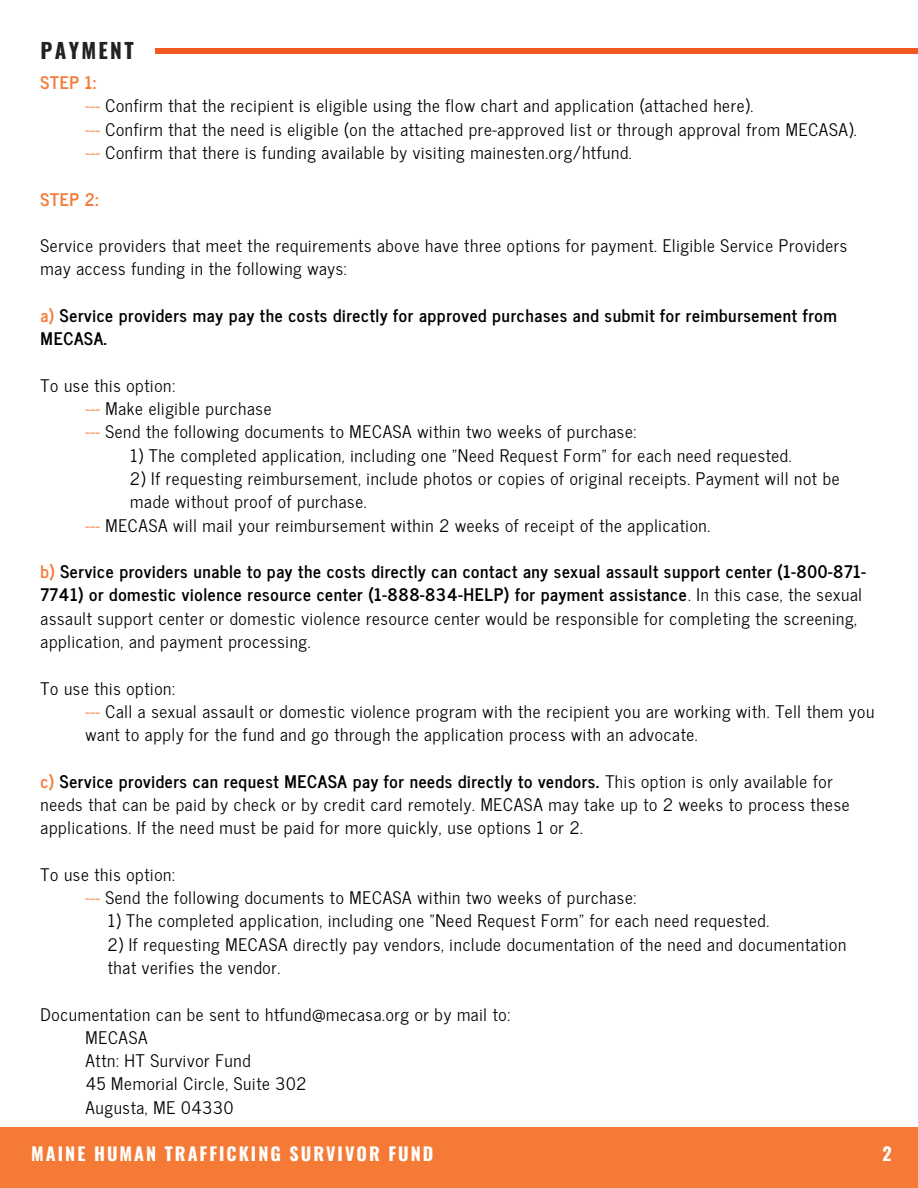
<style>
.page{position:relative;width:918px;height:1188px;background:#fff}
.page>*{position:absolute;margin:0;border:0;box-sizing:border-box;transform-origin:0 0}
.t1{font:700 21px "Oswald";letter-spacing:.11em;color:#222}
.t2{font:700 18px "Oswald";letter-spacing:.11em;color:#fff}
.t3{font:17.25px/23.2px "News Cycle";letter-spacing:.04em;color:#000}
.t4{font:700 17.25px/23.2px "News Cycle";letter-spacing:.04em;color:#000}
.t5{font:700 17.25px "News Cycle";letter-spacing:.04em;color:#f57a36}
.s1{color:#f57a36}
.s2{font-weight:400}
.s3{font-weight:700;color:#f57a36}
.s4{font-weight:700}
</style>
<div class="page">
<div style="left:0;top:1127px;width:918px;height:61px;background:#f57a36"></div>
<hr style="left:155px;top:49px;width:763px;height:4px;background:#f35823">
<p class="t1" style="left:41px;top:34px;width:95px">PAYMENT</p>
<p class="t5" style="left:41px;top:68px;width:57px">STEP 1:</p>
<p class="t3" style="left:85px;top:93px;width:669px"><span class="s1">---</span> Confirm that the recipient is eligible using the flow chart and application (attached here).</p>
<p class="t3" style="left:85px;top:117px;width:773px"><span class="s1">---</span> Confirm that the need is eligible (on the attached pre-approved list or through approval from MECASA).</p>
<p class="t3" style="left:85px;top:140px;width:548px"><span class="s1">---</span> Confirm that there is funding available by visiting mainesten.org/htfund.</p>
<p class="t5" style="left:41px;top:184px;width:59px">STEP 2:</p>
<p class="t3" style="left:41px;top:233px;width:808px">Service providers that meet the requirements above have three options for payment. Eligible Service Providers may access funding in the following ways:</p>
<p class="t4" style="left:41px;top:303px;width:798px"><span class="s1">a)</span> Service providers may pay the costs directly for approved purchases and submit for reimbursement from<br>MECASA.</p>
<p class="t3" style="left:41px;top:373px;width:136px">To use this option:</p>
<p class="t3" style="left:85px;top:396px;width:187px"><span class="s1">---</span> Make eligible purchase</p>
<p class="t3" style="left:85px;top:419px;width:552px"><span class="s1">---</span> Send the following documents to MECASA within two weeks of purchase:</p>
<p class="t3" style="left:130px;top:443px;width:663px">1) The completed application, including one "Need Request Form" for each need requested.</p>
<p class="t3" style="left:130px;top:466px;width:711px">2) If requesting reimbursement, include photos or copies of original receipts. Payment will not be made without proof of purchase.</p>
<p class="t3" style="left:85px;top:512px;width:626px"><span class="s1">---</span> MECASA will mail your reimbursement within 2 weeks of receipt of the application.</p>
<p class="t4" style="left:41px;top:559px;width:827px"><span class="s1">b)</span> Service providers unable to pay the costs directly can contact any sexual assault support center (1-800-871- 7741) or domestic violence resource center (1-888-834-HELP) for payment assistance<span class="s2">. In this case, the sexual assault support center or domestic violence resource center would be responsible for completing the screening, application, and payment processing.</span></p>
<p class="t3" style="left:41px;top:675px;width:136px">To use this option:</p>
<p class="t3" style="left:85px;top:699px;width:790px"><span class="s1">---</span> Call a sexual assault or domestic violence program with the recipient you are working with. Tell them you want to apply for the fund and go through the application process with an advocate.</p>
<p class="t3" style="left:41px;top:769px;width:810px"><span class="s3">c)</span> <span class="s4">Service providers can request MECASA pay for needs directly to vendors.</span> This option is only available for needs that can be paid by check or by credit card remotely. MECASA may take up to 2 weeks to process these applications. If the need must be paid for more quickly, use options 1 or 2.</p>
<p class="t3" style="left:41px;top:862px;width:136px">To use this option:</p>
<p class="t3" style="left:85px;top:885px;width:552px"><span class="s1">---</span> Send the following documents to MECASA within two weeks of purchase:</p>
<p class="t3" style="left:108px;top:908px;width:663px">1) The completed application, including one "Need Request Form" for each need requested.</p>
<p class="t3" style="left:108px;top:932px;width:740px">2) If requesting MECASA directly pay vendors, include documentation of the need and documentation that verifies the vendor.</p>
<p class="t3" style="left:41px;top:1001px;width:471px">Documentation can be sent to htfund@mecasa.org or by mail to:</p>
<p class="t3" style="left:85px;top:1025px;width:64px">MECASA</p>
<p class="t3" style="left:85px;top:1048px;width:167px">Attn: HT Survivor Fund</p>
<p class="t3" style="left:85px;top:1071px;width:222px">45 Memorial Circle, Suite 302</p>
<p class="t3" style="left:85px;top:1095px;width:149px">Augusta, ME 04330</p>
<p class="t2" style="left:31px;top:1139px;width:404px">MAINE HUMAN TRAFFICKING SURVIVOR FUND</p>
<p class="t2" style="left:882px;top:1139px;width:11px">2</p>
</div>
